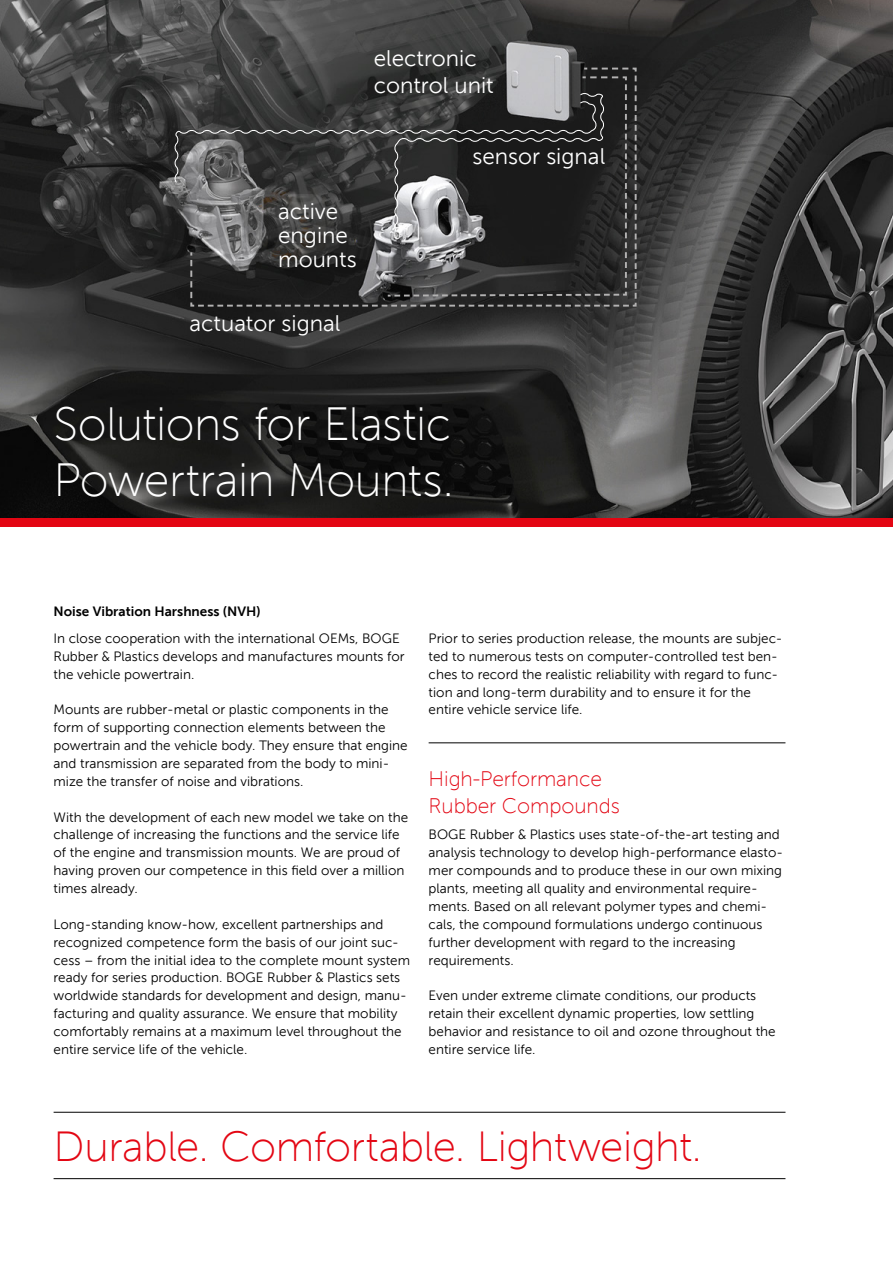
<style>
.page{position:relative;width:893px;height:1263px;background:#fff}
.page>*{position:absolute;margin:0;border:0;box-sizing:border-box;transform-origin:0 0}
.t1{font:300 46.5px/55.8px "BRP Museo Sans";letter-spacing:-.01em;color:#fff}
.t2{font:300 42px "BRP Museo Sans";letter-spacing:-.01em;color:#e30613}
.t3{font:22.5px/24px "BRP Museo Sans";color:#fff}
.t4{font:300 21px/26.8px "BRP Museo Sans";letter-spacing:-.005em;color:#e30613}
.t5{font:13.5px/17.9px "BRP Museo Sans";color:#000}
.t6{font:700 13.5px "BRP Museo Sans";color:#000}
</style>
<div class="page">
<img style="left:0;top:0;width:893px;height:518px">
<div style="left:0;top:518px;width:893px;height:9px;background:#e30613"></div>
<svg style="left:173px;top:68px;width:464px;height:239px;background:#424242"></svg>
<hr style="left:429px;top:742px;width:356px;height:1px;background:#000">
<hr style="left:54px;top:1112px;width:731px;height:1px;background:#000">
<hr style="left:54px;top:1178px;width:731px;height:1px;background:#000">
<h3 class="t3" style="left:374px;top:45px;width:122px;line-height:27px">electronic control unit</h3>
<h3 class="t3" style="left:278px;top:199px;width:80px">active engine mounts</h3>
<h3 class="t3" style="left:190px;top:311px;width:152px">actuator signal</h3>
<h3 class="t3" style="left:473px;top:144px;width:134px">sensor signal</h3>
<h1 class="t1" style="left:54px;top:397px;width:402px">Solutions for Elastic<br>Powertrain Mounts.</h1>
<p class="t6" style="left:54px;top:604px;width:208px">Noise Vibration Harshness (NVH)</p>
<p class="t5" style="left:54px;top:629px;width:353px">In close cooperation with the international OEMs, BOGE<br>Rubber &amp; Plastics develops and manufactures mounts for the vehicle powertrain.</p>
<p class="t5" style="left:54px;top:701px;width:356px">Mounts are rubber-metal or plastic components in the form of supporting connection elements between the powertrain and the vehicle body. They ensure that engine and transmission are separated from the body to mini&shy;mize the transfer of noise and vibrations.</p>
<p class="t5" style="left:54px;top:808px;width:356px">With the development of each new model we take on the challenge of increasing the functions and the service life of the engine and transmission mounts. We are proud of having proven our competence in this field over a million times already.</p>
<p class="t5" style="left:54px;top:915px;width:358px">Long-standing know-how, excellent partnerships and recognized competence form the basis of our joint suc&shy;cess – from the initial idea to the complete mount system ready for series production. BOGE Rubber &amp; Plastics sets worldwide standards for development and design, manu&shy;facturing and quality assurance. We ensure that mobility comfortably remains at a maximum level throughout the entire service life of the vehicle.</p>
<p class="t5" style="left:429px;top:629px;width:355px">Prior to series production release, the mounts are subjec&shy;ted to numerous tests on computer-controlled test ben&shy;ches to record the realistic reliability with regard to func&shy;tion and long-term durability and to ensure it for the entire vehicle service life.</p>
<h3 class="t4" style="left:429px;top:765px;width:193px">High-Performance<br>Rubber Compounds</h3>
<p class="t5" style="left:429px;top:826px;width:356px">BOGE Rubber &amp; Plastics uses state-of-the-art testing and analysis technology to develop high-performance elasto&shy;mer compounds and to produce these in our own mixing plants, meeting all quality and environmental require&shy;ments. Based on all relevant polymer types and chemi&shy;cals, the compound formulations undergo continuous further development with regard to the increasing requirements.</p>
<p class="t5" style="left:429px;top:987px;width:349px">Even under extreme climate conditions, our products retain their excellent dynamic properties, low settling behavior and resistance to oil and ozone throughout the entire service life.</p>
<h2 class="t2" style="left:54px;top:1124px;width:650px">Durable. Comfortable. Lightweight.</h2>
</div>
